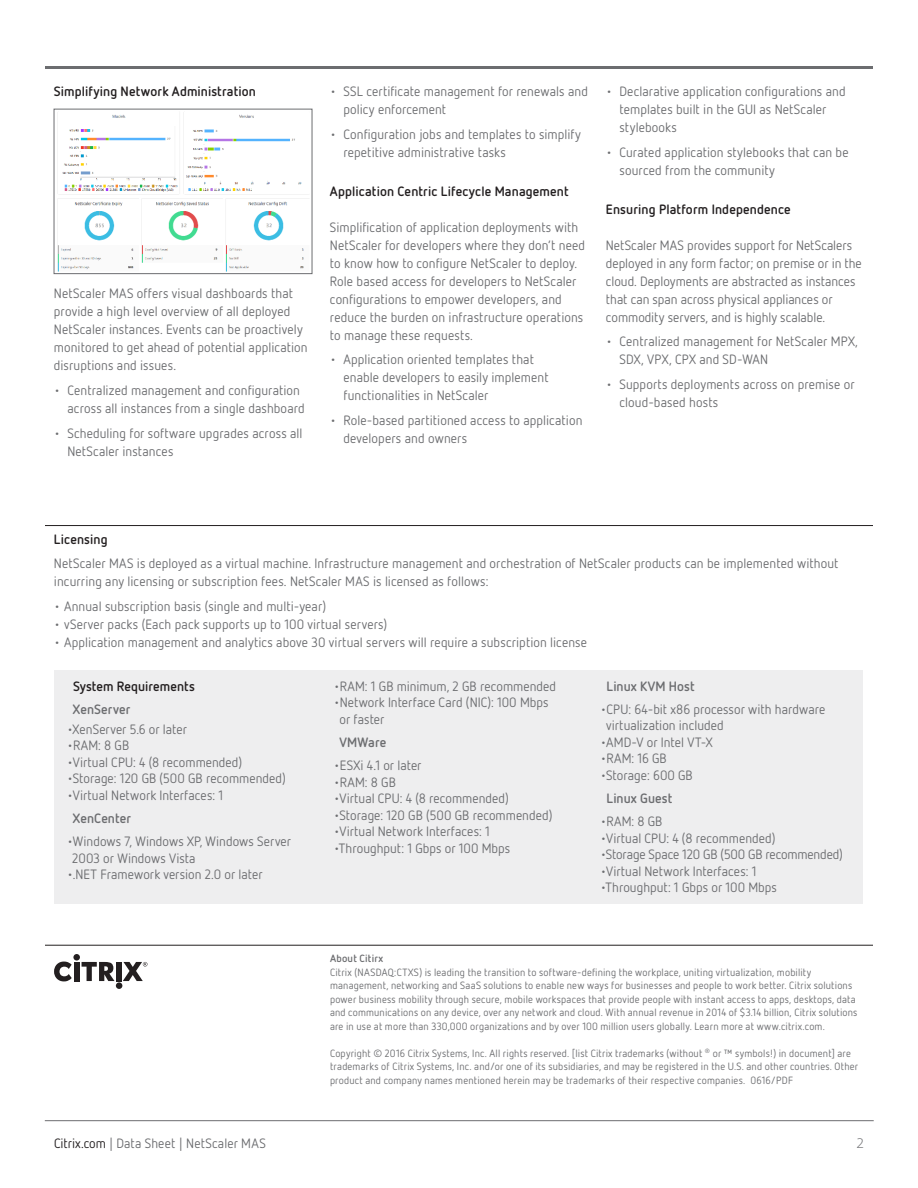
<style>
.page{position:relative;width:918px;height:1188px;background:#fff}
.page>*{position:absolute;margin:0;border:0;box-sizing:border-box;transform-origin:0 0}
.t1{font:13.5px/18px "Netto OT";letter-spacing:.005em;color:#6c6d70}
.t2{font:700 13.5px "Netto OT";letter-spacing:.01em;color:#231f20}
.t3{font:700 13.5px "Netto OT";letter-spacing:.005em;color:#6c6d70}
.Folio{font:300 13.5px "Citrix Sans";color:#6c6d70}
.Boilerplate_body{font:10.5px/13.5px "Netto OT";letter-spacing:.02em;color:#6c6d70}
.Boilerplate_head{font:700 10.5px "Netto OT";letter-spacing:.02em;color:#6c6d70}
.s1{color:#231f20}
</style>
<div class="page">
<hr style="left:45px;top:1120px;width:829px;height:1px;background:#6c6d70">
<div style="left:54px;top:670px;width:809px;height:233px;background:#eeeeef"></div>
<img style="left:57px;top:113px;width:252px;height:159px">
<div style="left:54px;top:109px;width:258px;height:165px;border:1px solid #6c6d70"></div>
<hr style="left:45px;top:66px;width:828px;height:3px;background:#6c6d70">
<div style="left:73px;top:954px;width:7px;height:7px;background:#231f20;border-radius:50%"></div>
<div style="left:74px;top:962px;width:5px;height:19px;background:#231f20"></div>
<div style="left:116px;top:982px;width:6px;height:7px;background:#231f20;border-radius:50%"></div>
<div style="left:116px;top:962px;width:6px;height:19px;background:#231f20"></div>
<svg style="left:54px;top:962px;width:18px;height:19px"></svg>
<svg style="left:82px;top:962px;width:33px;height:19px"></svg>
<svg style="left:123px;top:962px;width:24px;height:19px"></svg>
<hr style="left:45px;top:945px;width:828px;height:1px;background:#231f20">
<hr style="left:45px;top:525px;width:828px;height:1px;background:#231f20">
<p class="t2" style="left:54px;top:83px;width:203px">Simplifying Network Administration</p>
<p class="t1" style="left:54px;top:284px;width:255px">NetScaler MAS offers visual dashboards that provide a high level overview of all deployed NetScaler instances. Events can be proactively monitored to get ahead of potential application disruptions and issues.</p>
<p class="t1" style="left:67px;top:381px;width:239px;text-indent:-14px">• Centralized management and configuration across all instances from a single dashboard</p>
<p class="t1" style="left:67px;top:424px;width:236px;text-indent:-14px">• Scheduling for software upgrades across all<br>NetScaler instances</p>
<p class="t1" style="left:343px;top:82px;width:246px;text-indent:-14px">• SSL certificate management for renewals and policy enforcement</p>
<p class="t1" style="left:343px;top:125px;width:239px;text-indent:-14px">• Configuration jobs and templates to simplify repetitive administrative tasks</p>
<p class="t2" style="left:330px;top:182px;width:240px">Application Centric Lifecycle Management</p>
<p class="t1" style="left:330px;top:218px;width:257px">Simplification of application deployments with NetScaler for developers where they don’t need to know how to configure NetScaler to deploy.<br>Role based access for developers to NetScaler configurations to empower developers, and reduce the burden on infrastructure operations to manage these requests.</p>
<p class="t1" style="left:343px;top:350px;width:207px;text-indent:-14px">• Application oriented templates that enable developers to easily implement functionalities in NetScaler</p>
<p class="t1" style="left:343px;top:411px;width:240px;text-indent:-14px">• Role-based partitioned access to application developers and owners</p>
<p class="t1" style="left:619px;top:82px;width:228px;text-indent:-14px">• Declarative application configurations and templates built in the GUI as NetScaler stylebooks</p>
<p class="t1" style="left:619px;top:143px;width:231px;text-indent:-14px">• Curated application stylebooks that can be sourced from the community</p>
<p class="t2" style="left:606px;top:200px;width:186px">Ensuring Platform Independence</p>
<p class="t1" style="left:606px;top:236px;width:257px">NetScaler MAS provides support for NetScalers deployed in any form factor; on premise or in the cloud. Deployments are abstracted as instances that can span across physical appliances or commodity servers, and is highly scalable.</p>
<p class="t1" style="left:619px;top:332px;width:240px;text-indent:-14px">• Centralized management for NetScaler MPX,<br>SDX, VPX, CPX and SD-WAN</p>
<p class="t1" style="left:619px;top:375px;width:237px;text-indent:-14px">• Supports deployments across on premise or cloud-based hosts</p>
<p class="t2" style="left:54px;top:530px;width:55px">Licensing</p>
<p class="t1" style="left:54px;top:554px;width:786px">NetScaler MAS is deployed as a virtual machine. Infrastructure management and orchestration of NetScaler products can be implemented without incurring any licensing or subscription fees. NetScaler MAS is licensed as follows:</p>
<p class="t1" style="left:54px;top:597px;width:274px">• Annual subscription basis (single and multi-year)</p>
<p class="t1" style="left:54px;top:615px;width:335px">• vServer packs (Each pack supports up to 100 virtual servers)</p>
<p class="t1" style="left:54px;top:633px;width:535px">• Application management and analytics above 30 virtual servers will require a subscription license</p>
<p class="t2" style="left:73px;top:677px;width:123px">System Requirements</p>
<p class="t3" style="left:73px;top:701px;width:59px">XenServer</p>
<p class="t1" style="left:67px;top:720px;width:122px">•XenServer 5.6 or later</p>
<p class="t1" style="left:67px;top:736px;width:64px">•RAM: 8 GB</p>
<p class="t1" style="left:67px;top:753px;width:177px">•Virtual CPU: 4 (8 recommended)</p>
<p class="t1" style="left:67px;top:769px;width:220px">•Storage: 120 GB (500 GB recommended)</p>
<p class="t1" style="left:67px;top:786px;width:158px">•Virtual Network Interfaces: 1</p>
<p class="t3" style="left:73px;top:810px;width:60px">XenCenter</p>
<p class="t1" style="left:72px;top:833px;width:220px;line-height:16.5px;text-indent:-5px">•Windows 7, Windows XP, Windows Server<br>2003 or Windows Vista</p>
<p class="t1" style="left:67px;top:865px;width:197px">•.NET Framework version 2.0 or later</p>
<p class="t1" style="left:334px;top:677px;width:224px">•RAM: 1 GB minimum, 2 GB recommended</p>
<p class="t1" style="left:340px;top:694px;width:211px;line-height:16.5px;text-indent:-6px">•Network Interface Card (NIC): 100 Mbps or faster</p>
<p class="t3" style="left:339px;top:734px;width:48px">VMWare</p>
<p class="t1" style="left:334px;top:756px;width:89px">•ESXi 4.1 or later</p>
<p class="t1" style="left:334px;top:773px;width:64px">•RAM: 8 GB</p>
<p class="t1" style="left:334px;top:789px;width:177px">•Virtual CPU: 4 (8 recommended)</p>
<p class="t1" style="left:334px;top:806px;width:220px">•Storage: 120 GB (500 GB recommended)</p>
<p class="t1" style="left:334px;top:822px;width:158px">•Virtual Network Interfaces: 1</p>
<p class="t1" style="left:334px;top:839px;width:178px">•Throughput: 1 Gbps or 100 Mbps</p>
<p class="t3" style="left:607px;top:677px;width:90px">Linux KVM Host</p>
<p class="t1" style="left:606px;top:701px;width:221px;line-height:16.5px;text-indent:-6px">•CPU: 64-bit x86 processor with hardware virtualization included</p>
<p class="t1" style="left:600px;top:733px;width:114px">•AMD-V or Intel VT-X</p>
<p class="t1" style="left:600px;top:749px;width:68px">•RAM: 16 GB</p>
<p class="t1" style="left:600px;top:766px;width:94px">•Storage: 600 GB</p>
<p class="t3" style="left:607px;top:790px;width:67px">Linux Guest</p>
<p class="t1" style="left:600px;top:812px;width:64px">•RAM: 8 GB</p>
<p class="t1" style="left:600px;top:829px;width:177px">•Virtual CPU: 4 (8 recommended)</p>
<p class="t1" style="left:600px;top:845px;width:244px">•Storage Space 120 GB (500 GB recommended)</p>
<p class="t1" style="left:600px;top:862px;width:158px">•Virtual Network Interfaces: 1</p>
<p class="t1" style="left:600px;top:878px;width:178px">•Throughput: 1 Gbps or 100 Mbps</p>
<p class="Boilerplate_head" style="left:330px;top:952px;width:55px">About Citirx</p>
<p class="Boilerplate_body" style="left:330px;top:965px;width:529px">Citrix (NASDAQ:CTXS) is leading the transition to software-defining the workplace, uniting virtualization, mobility management, networking and SaaS solutions to enable new ways for businesses and people to work better. Citrix solutions power business mobility through secure, mobile workspaces that provide people with instant access to apps, desktops, data and communications on any device, over any network and cloud. With annual revenue in 2014 of $3.14 billion, Citrix solutions are in use at more than 330,000 organizations and by over 100 million users globally. Learn more at www.citrix.com.</p>
<p class="Boilerplate_body" style="left:330px;top:1046px;width:530px">Copyright © 2016 Citrix Systems, Inc. All rights reserved. [list Citrix trademarks (without <sup>®</sup> or ™ symbols!) in document] are trademarks of Citrix Systems, Inc. and/or one of its subsidiaries, and may be registered in the U.S. and other countries. Other product and company names mentioned herein may be trademarks of their respective companies. 0616/PDF</p>
<p class="t1" style="left:54px;top:1134px;width:213px"><span class="s1">Citrix.com</span> | Data Sheet | NetScaler MAS</p>
<p class="Folio" style="left:857px;top:1135px;width:9px">2</p>
</div>
